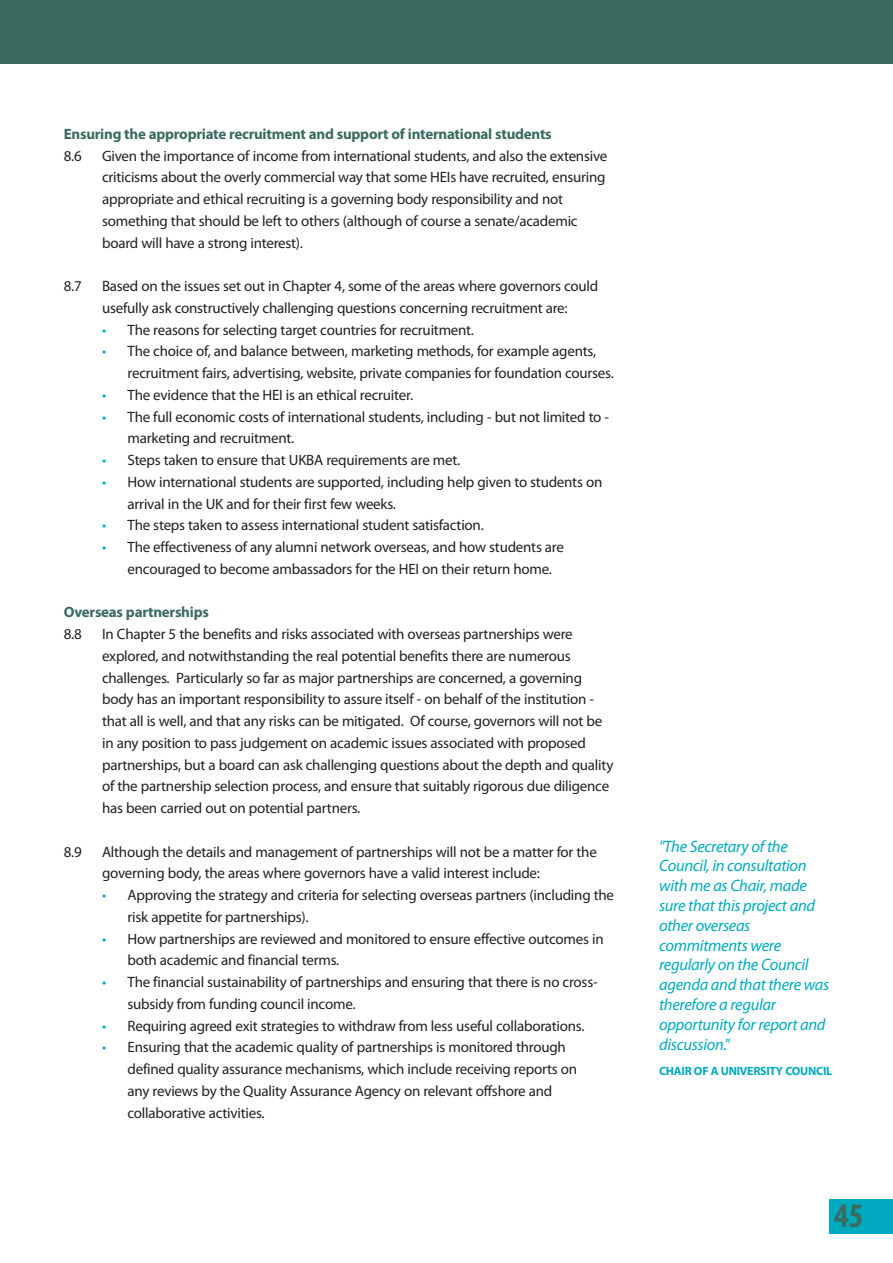
<style>
.page{position:relative;width:893px;height:1263px;background:#fff}
.page>*{position:absolute;margin:0;border:0;box-sizing:border-box;transform-origin:0 0}
.t1{font:700 condensed 34.5px "Myriad Pro";color:#3b6a60}
.t2{font:italic 16.5px/19.8px "Myriad Pro";letter-spacing:-.02em;color:#00aabe}
.t3{font:15px/21.8px "Myriad Pro";letter-spacing:-.015em;color:#231f20}
.t4{font:700 15px "Myriad Pro";letter-spacing:-.015em;color:#3b6a60}
.t5{font:700 12px "Myriad Pro";letter-spacing:-.02em;color:#00aabe}
.s1{color:#00aabe}
</style>
<div class="page">
<div style="left:0;top:0;width:893px;height:64px;background:#3b6a60"></div>
<div style="left:829px;top:1199px;width:64px;height:34px;background:#00aabe"></div>
<p class="t4" style="left:64px;top:128px;width:490px">Ensuring the appropriate recruitment and support of international students</p>
<p class="t3" style="left:64px;top:146px;width:20px">8.6</p>
<p class="t3" style="left:102px;top:146px;width:507px">Given the importance of income from international students, and also the extensive criticisms about the overly commercial way that some HEIs have recruited, ensuring appropriate and ethical recruiting is a governing body responsibility and not something that should be left to others (although of course a senate/academic board will have a strong interest).</p>
<p class="t3" style="left:64px;top:276px;width:20px">8.7</p>
<p class="t3" style="left:102px;top:276px;width:498px">Based on the issues set out in Chapter 4, some of the areas where governors could usefully ask constructively challenging questions concerning recruitment are:</p>
<p class="t3" style="left:102px;top:320px;width:373px"><span class="s1">•</span> The reasons for selecting target countries for recruitment.</p>
<p class="t3" style="left:128px;top:342px;width:488px;text-indent:-26px"><span class="s1">•</span> The choice of, and balance between, marketing methods, for example agents, recruitment fairs, advertising, website, private companies for foundation courses.</p>
<p class="t3" style="left:102px;top:385px;width:313px"><span class="s1">•</span> The evidence that the HEI is an ethical recruiter.</p>
<p class="t3" style="left:128px;top:407px;width:483px;text-indent:-26px"><span class="s1">•</span> The full economic costs of international students, including - but not limited to - marketing and recruitment.</p>
<p class="t3" style="left:102px;top:450px;width:360px"><span class="s1">•</span> Steps taken to ensure that UKBA requirements are met.</p>
<p class="t3" style="left:128px;top:472px;width:476px;text-indent:-26px"><span class="s1">•</span> How international students are supported, including help given to students on arrival in the UK and for their first few weeks.</p>
<p class="t3" style="left:102px;top:516px;width:383px"><span class="s1">•</span> The steps taken to assess international student satisfaction.</p>
<p class="t3" style="left:128px;top:537px;width:438px;text-indent:-26px"><span class="s1">•</span> The effectiveness of any alumni network overseas, and how students are encouraged to become ambassadors for the HEI on their return home.</p>
<p class="t4" style="left:64px;top:607px;width:147px">Overseas partnerships</p>
<p class="t3" style="left:64px;top:624px;width:20px">8.8</p>
<p class="t3" style="left:102px;top:624px;width:513px">In Chapter 5 the benefits and risks associated with overseas partnerships were explored, and notwithstanding the real potential benefits there are numerous challenges. Particularly so far as major partnerships are concerned, a governing body has an important responsibility to assure itself - on behalf of the institution - that all is well, and that any risks can be mitigated. Of course, governors will not be in any position to pass judgement on academic issues associated with proposed partnerships, but a board can ask challenging questions about the depth and quality of the partnership selection process, and ensure that suitably rigorous due diligence has been carried out on potential partners.</p>
<p class="t3" style="left:64px;top:842px;width:20px">8.9</p>
<p class="t3" style="left:102px;top:842px;width:496px">Although the details and management of partnerships will not be a matter for the governing body, the areas where governors have a valid interest include:</p>
<p class="t3" style="left:128px;top:885px;width:488px;text-indent:-26px"><span class="s1">•</span> Approving the strategy and criteria for selecting overseas partners (including the risk appetite for partnerships).</p>
<p class="t3" style="left:128px;top:929px;width:478px;text-indent:-26px"><span class="s1">•</span> How partnerships are reviewed and monitored to ensure effective outcomes in both academic and financial terms.</p>
<p class="t3" style="left:128px;top:972px;width:472px;text-indent:-25px"><span class="s1">•</span> The financial sustainability of partnerships and ensuring that there is no cross&shy;subsidy from funding council income.</p>
<p class="t3" style="left:102px;top:1016px;width:484px"><span class="s1">•</span> Requiring agreed exit strategies to withdraw from less useful collaborations.</p>
<p class="t3" style="left:128px;top:1038px;width:451px;text-indent:-25px"><span class="s1">•</span> Ensuring that the academic quality of partnerships is monitored through defined quality assurance mechanisms, which include receiving reports on any reviews by the Quality Assurance Agency on relevant offshore and collaborative activities.</p>
<p class="t2" style="left:659px;top:837px;width:172px">"The Secretary of the<br>Council, in consultation with me as Chair, made sure that this project and other overseas commitments were regularly on the Council agenda and that there was therefore a regular opportunity for report and discussion."</p>
<p class="t5" style="left:659px;top:1066px;width:175px">CHAIR OF A UNIVERSITY COUNCIL</p>
<h1 class="t1" style="left:834px;top:1203px;width:31px">45</h1>
</div>
